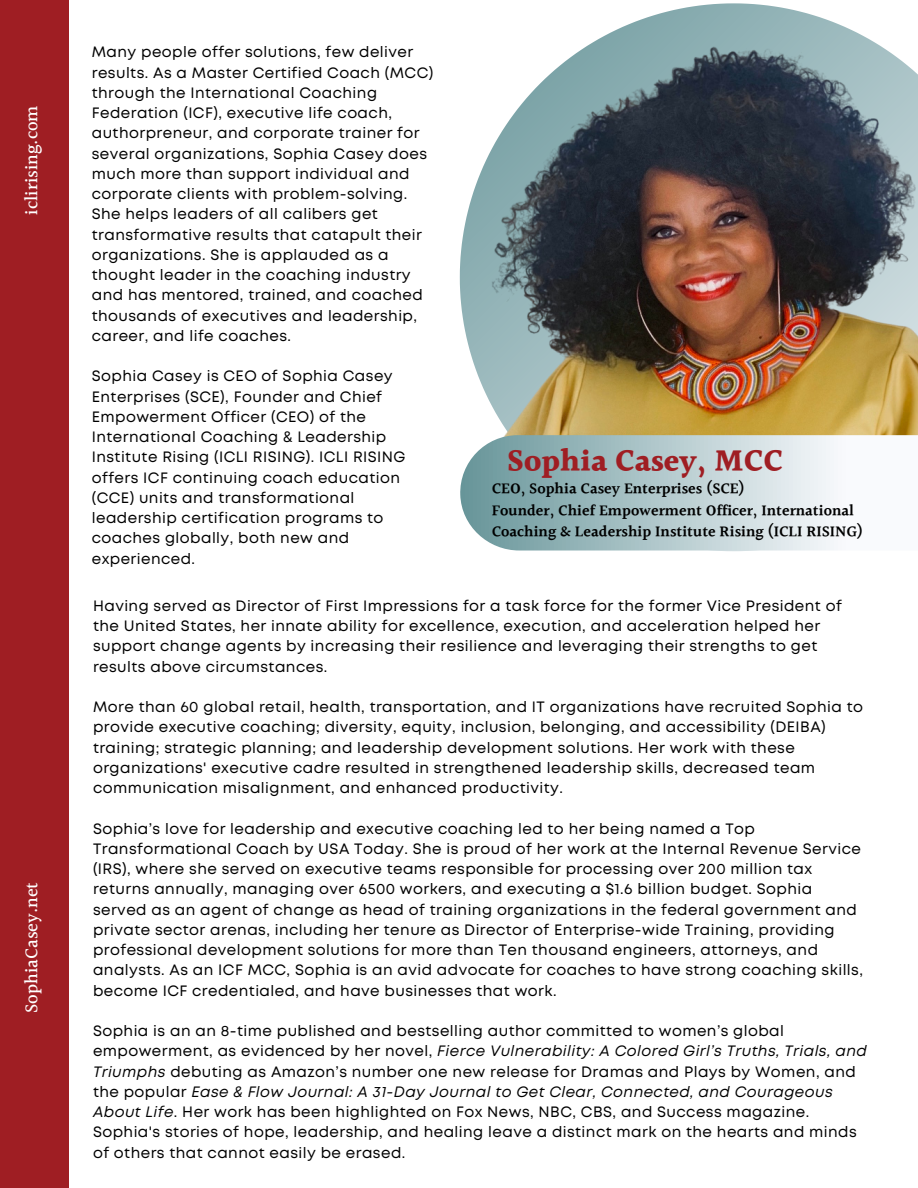
<style>
.page{position:relative;width:918px;height:1188px;background:#fff}
.page>*{position:absolute;margin:0;border:0;box-sizing:border-box;transform-origin:0 0}
.t1{font:700 31.35px "Halant";color:#9f1e23}
.t2{font:500 18.45px "Halant";color:#fff}
.t3{font:600 15.6px/21.5px "Halant";color:#000}
.t4{font:15px/20.2px "Mont";letter-spacing:.03em;color:#000}
.s1{font-style:italic}
</style>
<div class="page">
<div style="left:0;top:0;width:69px;height:1188px;background:#9f1e23"></div>
<svg style="left:460px;top:3px;width:417px;height:403px"></svg>
<img style="left:492px;top:44px;width:426px;height:391px">
<svg style="left:460px;top:435px;width:458px;height:116px"></svg>
<p class="t2" style="left:18px;top:215px;width:111px;rotate:-90deg">iclirising.com</p>
<p class="t2" style="left:18px;top:1013px;width:132px;rotate:-90deg">SophiaCasey.net</p>
<p class="t4" style="left:92px;top:43px;width:343px">Many people offer solutions, few deliver results. As a Master Certified Coach (MCC) through the International Coaching Federation (ICF), executive life coach, authorpreneur, and corporate trainer for several organizations, Sophia Casey does much more than support individual and corporate clients with problem-solving.<br>She helps leaders of all calibers get transformative results that catapult their organizations. She is applauded as a thought leader in the coaching industry and has mentored, trained, and coached thousands of executives and leadership, career, and life coaches.</p>
<p class="t4" style="left:92px;top:367px;width:315px">Sophia Casey is CEO of Sophia Casey Enterprises (SCE), Founder and Chief Empowerment Officer (CEO) of the International Coaching &amp; Leadership Institute Rising (ICLI RISING). ICLI RISING offers ICF continuing coach education (CCE) units and transformational leadership certification programs to coaches globally, both new and experienced.</p>
<p class="t1" style="left:507px;top:438px;width:277px">Sophia Casey, MCC</p>
<p class="t3" style="left:492px;top:479px;width:255px">CEO, Sophia Casey Enterprises (SCE)</p>
<p class="t3" style="left:492px;top:500px;width:373px">Founder, Chief Empowerment Officer, International<br>Coaching &amp; Leadership Institute Rising (ICLI RISING)</p>
<p class="t4" style="left:93px;top:597px;width:750px">Having served as Director of First Impressions for a task force for the former Vice President of the United States, her innate ability for excellence, execution, and acceleration helped her support change agents by increasing their resilience and leveraging their strengths to get results above circumstances.</p>
<p class="t4" style="left:93px;top:698px;width:772px">More than 60 global retail, health, transportation, and IT organizations have recruited Sophia to provide executive coaching; diversity, equity, inclusion, belonging, and accessibility (DEIBA) training; strategic planning; and leadership development solutions. Her work with these organizations' executive cadre resulted in strengthened leadership skills, decreased team communication misalignment, and enhanced productivity.</p>
<p class="t4" style="left:93px;top:819px;width:771px">Sophia’s love for leadership and executive coaching led to her being named a Top Transformational Coach by USA Today. She is proud of her work at the Internal Revenue Service (IRS), where she served on executive teams responsible for processing over 200 million tax returns annually, managing over 6500 workers, and executing a $1.6 billion budget. Sophia served as an agent of change as head of training organizations in the federal government and private sector arenas, including her tenure as Director of Enterprise-wide Training, providing professional development solutions for more than Ten thousand engineers, attorneys, and analysts. As an ICF MCC, Sophia is an avid advocate for coaches to have strong coaching skills, become ICF credentialed, and have businesses that work.</p>
<p class="t4" style="left:93px;top:1022px;width:775px">Sophia is an an 8-time published and bestselling author committed to women’s global empowerment, as evidenced by her novel, <span class="s1">Fierce Vulnerability: A Colored Girl’s Truths, Trials, and Triumphs</span> debuting as Amazon’s number one new release for Dramas and Plays by Women, and the popular <span class="s1">Ease &amp; Flow Journal: A 31-Day Journal to Get Clear, Connected, and Courageous About Life</span>. Her work has been highlighted on Fox News, NBC, CBS, and Success magazine.<br>Sophia's stories of hope, leadership, and healing leave a distinct mark on the hearts and minds of others that cannot easily be erased.</p>
</div>
